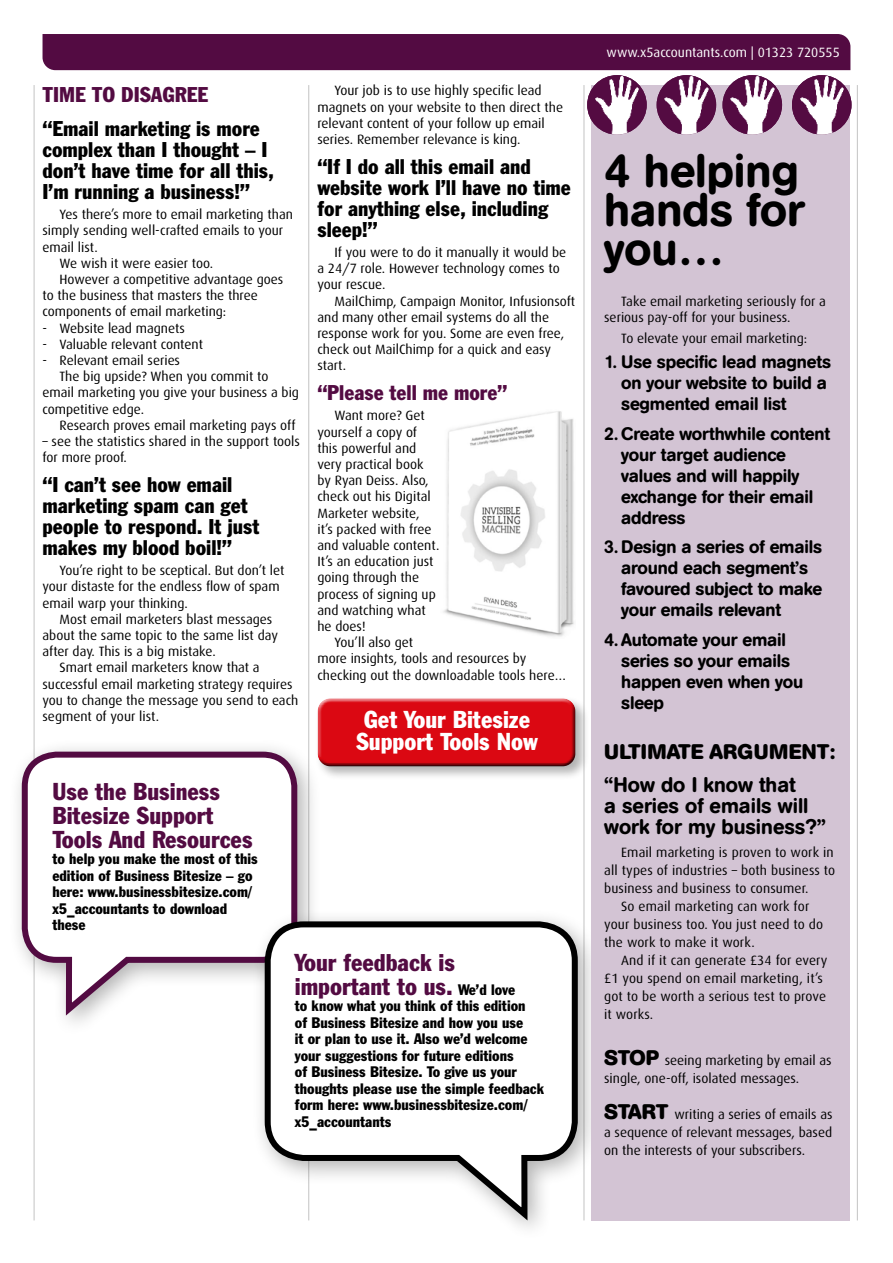
<style>
.page{position:relative;width:893px;height:1263px;background:#fff}
.page>*{position:absolute;margin:0;border:0;box-sizing:border-box;transform-origin:0 0}
.SUBHEAD{font:500 46.5px/39px "AG Buch Rounded BQ";color:#000}
.SUBHEAD-SM{font:condensed 24px/24px "Franklin Gothic BT";color:#530b42}
.SUBHEAD_SM{font:condensed 24px/22.5px "Franklin Gothic BT";color:#fff;text-align:center}
.SUBHEAD-2{font:condensed 21px/21px "Franklin Gothic BT";color:#000}
.SUBHEAD-3{font:500 21px/21px "AG Buch Rounded BQ";color:#000}
.SUBHEAD-4{font:condensed 21px "Franklin Gothic BT";color:#530b42}
.SUBHEAD-5{font:700 21px "AG Buch Rounded BQ";letter-spacing:.01em;color:#000}
.body{font:500 18px/21px "AG Buch Rounded BQ";letter-spacing:-.01em;color:#000}
.SUBHEAD-SM-2{font:condensed 15px/16.5px "Franklin Gothic BT";color:#000}
.body-2{font:13.5px/16.2px "Dax";color:#000}
.SUBHEAD-6{font:13.5px/18px "Dax";color:#000}
.BULLIT{font:13.5px "Dax";color:#000}
.t1{font:13.5px "Dax";color:#fff}
.s1{font-size:15px;color:#000}
.s2{font-family:"AG Buch Rounded BQ";font-weight:700;font-size:21px}
</style>
<div class="page">
<div style="left:43px;top:34px;width:807px;height:36px;background:#530b42"></div>
<hr style="left:308px;top:85px;width:1px;height:1135px;background:#c6c6c6">
<hr style="left:583px;top:85px;width:1px;height:1135px;background:#c6c6c6">
<hr style="left:34px;top:85px;width:1px;height:1135px;background:#c6c6c6">
<hr style="left:857px;top:85px;width:1px;height:1135px;background:#c6c6c6">
<div style="left:9px;top:738px;width:313px;height:300px;background:#000;opacity:.3"></div>
<svg style="left:19px;top:749px;width:281px;height:273px"></svg>
<div style="left:252px;top:908px;width:351px;height:335px;background:#000;opacity:.3"></div>
<svg style="left:262px;top:918px;width:319px;height:309px"></svg>
<div style="left:591px;top:85px;width:259px;height:1135px;background:#d3c4d4"></div>
<img style="left:587px;top:75px;width:60px;height:60px;border-radius:30px">
<img style="left:657px;top:75px;width:59px;height:60px;border-radius:30px">
<img style="left:722px;top:75px;width:60px;height:60px;border-radius:30px">
<img style="left:792px;top:75px;width:59px;height:60px;border-radius:30px">
<img style="left:443px;top:411px;width:131px;height:226px">
<div style="left:315px;top:696px;width:275px;height:85px;background:#000;opacity:.3"></div>
<div style="left:313px;top:694px;width:264px;height:68px;background:#fff;opacity:.75"></div>
<div style="left:316px;top:702px;width:264px;height:65px;background:#000;opacity:.75"></div>
<p class="SUBHEAD-4" style="left:43px;top:81px;width:167px">TIME TO DISAGREE</p>
<p class="SUBHEAD-2" style="left:43px;top:117px;width:233px">“Email marketing is more complex than I thought – I don’t have time for all this,<br>I’m running a business!”</p>
<p class="body-2" style="left:43px;top:207px;width:252px;text-indent:17px">Yes there’s more to email marketing than simply sending well-crafted emails to your email list.</p>
<p class="body-2" style="left:60px;top:255px;width:155px">We wish it were easier too.</p>
<p class="body-2" style="left:43px;top:271px;width:242px;text-indent:17px">However a competitive advantage goes to the business that masters the three components of email marketing:</p>
<p class="BULLIT" style="left:43px;top:320px;width:144px">- Website lead magnets</p>
<p class="BULLIT" style="left:43px;top:337px;width:162px">- Valuable relevant content</p>
<p class="BULLIT" style="left:43px;top:353px;width:139px">- Relevant email series</p>
<p class="body-2" style="left:43px;top:369px;width:258px;text-indent:17px">The big upside? When you commit to email marketing you give your business a big competitive edge.</p>
<p class="body-2" style="left:60px;top:417px;width:238px">Research proves email marketing pays off</p>
<p class="body-2" style="left:43px;top:433px;width:259px">– see the statistics shared in the support tools for more proof.</p>
<p class="SUBHEAD-2" style="left:43px;top:473px;width:219px">“I can’t see how email marketing spam can get people to respond. It just makes my blood boil!”</p>
<p class="body-2" style="left:43px;top:563px;width:243px;text-indent:17px">You’re right to be sceptical. But don’t let your distaste for the endless flow of spam email warp your thinking.</p>
<p class="body-2" style="left:43px;top:611px;width:237px;text-indent:17px">Most email marketers blast messages about the same topic to the same list day after day. This is a big mistake.</p>
<p class="body-2" style="left:43px;top:660px;width:257px;text-indent:17px">Smart email marketers know that a successful email marketing strategy requires you to change the message you send to each segment of your list.</p>
<p class="SUBHEAD-SM" style="left:52px;top:778px;width:202px">Use the Business<br>Bitesize Support<br>Tools And Resources</p>
<p class="SUBHEAD-SM-2" style="left:52px;top:850px;width:207px">to help you make the most of this edition of Business Bitesize – go here: www.businessbitesize.com/ x5_accountants to download these</p>
<p class="body-2" style="left:317px;top:83px;width:247px;text-indent:17px">Your job is to use highly specific lead magnets on your website to then direct the relevant content of your follow up email series. Remember relevance is king.</p>
<p class="SUBHEAD-2" style="left:317px;top:155px;width:255px">“If I do all this email and website work I’ll have no time for anything else, including sleep!”</p>
<p class="body-2" style="left:317px;top:244px;width:250px;text-indent:17px">If you were to do it manually it would be a 24/7 role. However technology comes to your rescue.</p>
<p class="body-2" style="left:317px;top:293px;width:259px;text-indent:17px">MailChimp, Campaign Monitor, Infusionsoft and many other email systems do all the response work for you. Some are even free, check out MailChimp for a quick and easy start.</p>
<p class="SUBHEAD-4" style="left:317px;top:379px;width:191px">“Please tell me more”</p>
<p class="body-2" style="left:317px;top:408px;width:124px;text-indent:17px">Want more? Get yourself a copy of this powerful and very practical book by Ryan Deiss. Also, check out his Digital<br>Marketer website,<br>it’s packed with free and valuable content.<br>It’s an education just going through the process of signing up and watching what he does!</p>
<p class="body-2" style="left:317px;top:635px;width:250px;text-indent:17px">You’ll also get<br>more insights, tools and resources by checking out the downloadable tools here…</p>
<p class="SUBHEAD_SM" style="left:356px;top:707px;width:183px">Get Your Bitesize<br>Support Tools Now</p>
<p class="SUBHEAD-SM" style="left:295px;top:950px;width:222px">Your feedback is important to us. <span class="s1">We’d love</span></p>
<p class="SUBHEAD-SM-2" style="left:295px;top:997px;width:251px">to know what you think of this edition<br>of Business Bitesize and how you use<br>it or plan to use it. Also we’d welcome your suggestions for future editions<br>of Business Bitesize. To give us your thoughts please use the simple feedback form here: www.businessbitesize.com/ x5_accountants</p>
<p class="t1" style="left:607px;top:45px;width:235px">www.x5accountants.com | 01323 720555</p>
<p class="SUBHEAD" style="left:604px;top:152px;width:202px">4 helping hands for you…</p>
<p class="body-2" style="left:604px;top:293px;width:223px;text-indent:17px">Take email marketing seriously for a serious pay-off for your business.</p>
<p class="body-2" style="left:621px;top:330px;width:187px">To elevate your email marketing:</p>
<p class="body" style="left:621px;top:351px;width:211px;text-indent:-17px">1. Use specific lead magnets on your website to build a segmented email list</p>
<p class="body" style="left:621px;top:423px;width:210px;text-indent:-17px">2. Create worthwhile content your target audience values and will happily exchange for their email address</p>
<p class="body" style="left:621px;top:536px;width:203px;text-indent:-17px">3. Design a series of emails around each segment’s favoured subject to make your emails relevant</p>
<p class="body" style="left:621px;top:629px;width:184px;text-indent:-17px">4. Automate your email series so your emails happen even when you sleep</p>
<p class="SUBHEAD-5" style="left:604px;top:739px;width:232px">ULTIMATE ARGUMENT:</p>
<p class="SUBHEAD-3" style="left:604px;top:775px;width:223px">“How do I know that<br>a series of emails will work for my business?”</p>
<p class="body-2" style="left:604px;top:843px;width:233px;line-height:18px;text-align:justify;text-indent:17px">Email marketing is proven to work in all types of industries – both business to business and business to consumer.</p>
<p class="body-2" style="left:604px;top:897px;width:221px;line-height:18px;text-indent:17px">So email marketing can work for your business too. You just need to do the work to make it work.</p>
<p class="body-2" style="left:604px;top:951px;width:225px;line-height:18px;text-indent:17px">And if it can generate £34 for every £1 you spend on email marketing, it’s got to be worth a serious test to prove it works.</p>
<p class="SUBHEAD-6" style="left:604px;top:1051px;width:229px"><span class="s2">STOP</span> seeing marketing by email as single, one-off, isolated messages.</p>
<p class="SUBHEAD-6" style="left:604px;top:1105px;width:230px;text-align:justify"><span class="s2">START</span> writing a series of emails as a sequence of relevant messages, based on the interests of your subscribers.</p>
</div>
